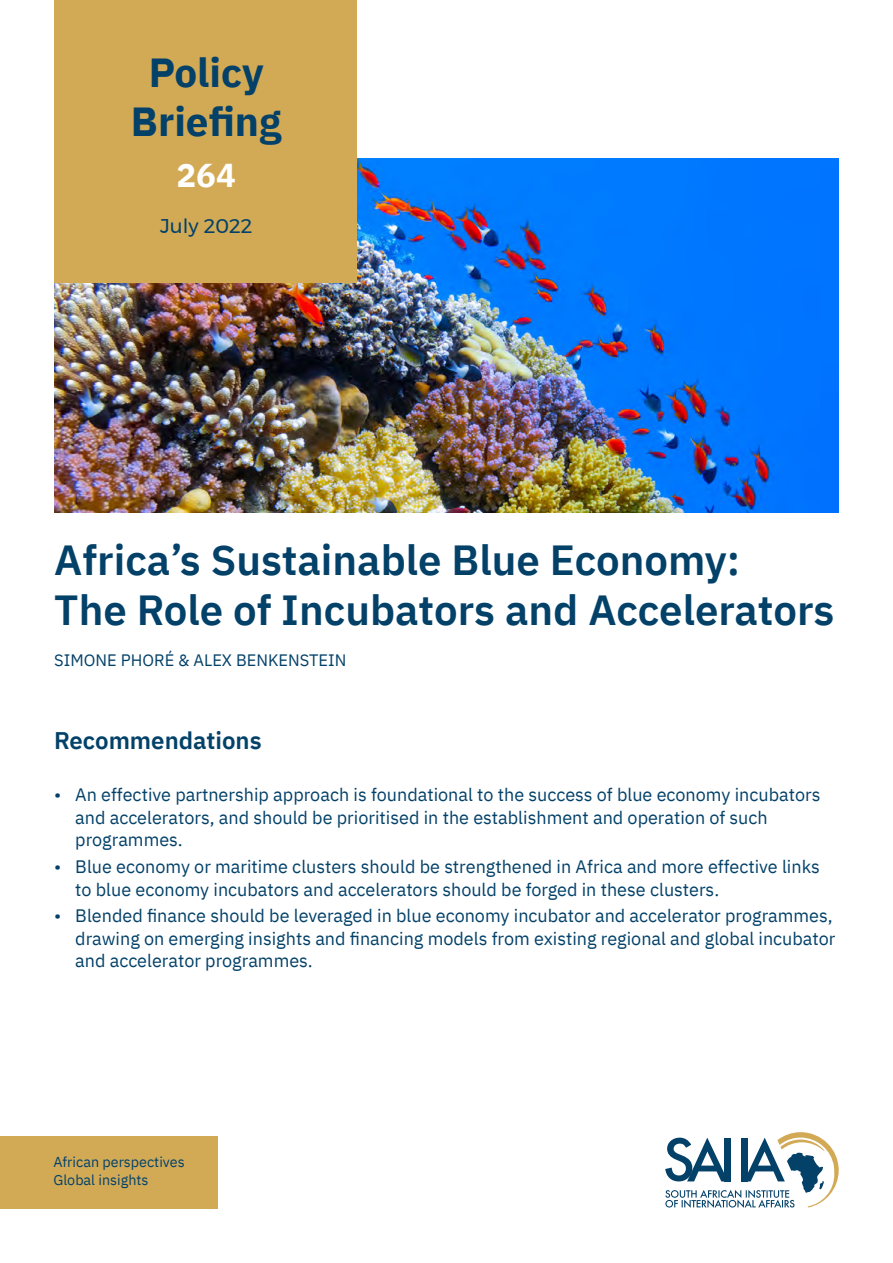
<style>
.page{position:relative;width:893px;height:1263px;background:#fff}
.page>*{position:absolute;margin:0;border:0;box-sizing:border-box;transform-origin:0 0}
.t1{font:600 42px/50.4px "IBM Plex Sans";color:#034169}
.t2{font:700 40.5px/48.6px "IBM Plex Sans";color:#034169;text-align:center}
.t3{font:700 33px "IBM Plex Sans";color:#fff}
.t4{font:600 24px "IBM Plex Sans";color:#034169}
.t5{font:19.8px "Montserrat";color:#034169}
.t6{font:18px/22.5px "IBM Plex Sans";color:#034169}
.t7{font:16.5px "IBM Plex Sans";color:#034169}
.t8{font:14.4px/17.2px "IBM Plex Sans";color:#034169}
</style>
<div class="page">
<img style="left:54px;top:158px;width:785px;height:354px">
<svg style="left:665px;top:1132px;width:174px;height:76px"></svg>
<div style="left:0;top:1136px;width:218px;height:72px;background:#d2aa56"></div>
<div style="left:54px;top:0;width:303px;height:283px;background:#d2aa56"></div>
<h2 class="t2" style="left:131px;top:45px;width:152px">Policy<br>Briefing</h2>
<h3 class="t3" style="left:176px;top:149px;width:61px">264</h3>
<p class="t5" style="left:160px;top:210px;width:94px">July 2022</p>
<h1 class="t1" style="left:54px;top:531px;width:782px">Africa’s Sustainable Blue Economy:<br>The Role of Incubators and Accelerators</h1>
<p class="t7" style="left:54px;top:648px;width:294px">SIMONE PHORÉ &amp; ALEX BENKENSTEIN</p>
<h3 class="t4" style="left:54px;top:722px;width:209px">Recommendations</h3>
<p class="t6" style="left:75px;top:782px;width:747px;text-indent:-21px">• An effective partnership approach is foundational to the success of blue economy incubators and accelerators, and should be prioritised in the establishment and operation of such programmes.</p>
<p class="t6" style="left:75px;top:854px;width:746px;text-indent:-21px">• Blue economy or maritime clusters should be strengthened in Africa and more effective links to blue economy incubators and accelerators should be forged in these clusters.</p>
<p class="t6" style="left:75px;top:903px;width:762px;text-indent:-21px">• Blended finance should be leveraged in blue economy incubator and accelerator programmes, drawing on emerging insights and financing models from existing regional and global incubator and accelerator programmes.</p>
<p class="t8" style="left:53px;top:1152px;width:133px">African perspectives<br>Global insights</p>
</div>
